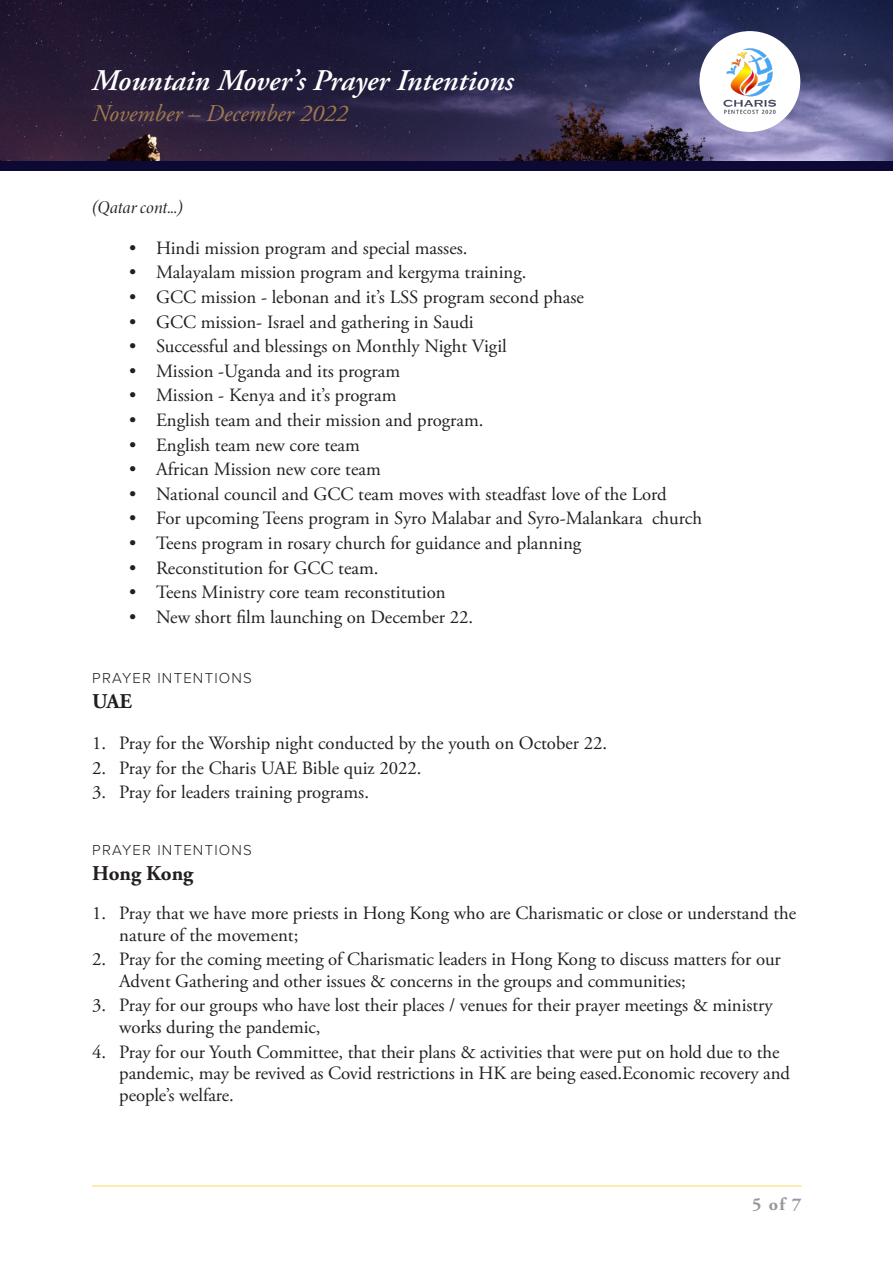
<style>
.page{position:relative;width:893px;height:1263px;background:#fff}
.page>*{position:absolute;margin:0;border:0;box-sizing:border-box;transform-origin:0 0}
.t1{font:italic 600 30px "Adobe Garamond Pro";color:#fff}
.t2{font:italic 24px "Adobe Garamond Pro";color:#a0794f}
.t3{font:700 21px "Adobe Garamond Pro";color:#231f20}
.t4{font:18.75px/21.6px "Adobe Garamond Pro";color:#231f20}
.t5{font:italic 18px "Minion Variable Concept";color:#231f20}
.t6{font:700 18px "Adobe Garamond Pro";color:#95979a}
.t7{font:300 15px "Proxima Nova";letter-spacing:.08em;color:#231f20}
</style>
<div class="page">
<hr style="left:92px;top:1185px;width:709px;height:1px;background:#ffcc3e">
<img style="left:0;top:0;width:893px;height:161px">
<div style="left:0;top:161px;width:893px;height:10px;background:#0c0935"></div>
<img style="left:695px;top:31px;width:101px;height:98px">
<p class="t1" style="left:92px;top:63px;width:423px">Mountain Mover’s Prayer Intentions</p>
<p class="t2" style="left:92px;top:99px;width:257px">November – December 2022</p>
<p class="t5" style="left:92px;top:194px;width:92px">(Qatar cont...)</p>
<p class="t4" style="left:129px;top:238px;width:340px">• Hindi mission program and special masses.</p>
<p class="t4" style="left:129px;top:262px;width:399px">• Malayalam mission program and kergyma training.</p>
<p class="t4" style="left:129px;top:287px;width:456px">• GCC mission - lebonan and it’s LSS program second phase</p>
<p class="t4" style="left:129px;top:312px;width:346px">• GCC mission- Israel and gathering in Saudi</p>
<p class="t4" style="left:129px;top:336px;width:379px">• Successful and blessings on Monthly Night Vigil</p>
<p class="t4" style="left:129px;top:361px;width:273px">• Mission -Uganda and its program</p>
<p class="t4" style="left:129px;top:385px;width:269px">• Mission - Kenya and it’s program</p>
<p class="t4" style="left:129px;top:410px;width:356px">• English team and their mission and program.</p>
<p class="t4" style="left:129px;top:435px;width:232px">• English team new core team</p>
<p class="t4" style="left:129px;top:459px;width:253px">• African Mission new core team</p>
<p class="t4" style="left:129px;top:484px;width:539px">• National council and GCC team moves with steadfast love of the Lord</p>
<p class="t4" style="left:129px;top:508px;width:574px">• For upcoming Teens program in Syro Malabar and Syro-Malankara church</p>
<p class="t4" style="left:129px;top:533px;width:454px">• Teens program in rosary church for guidance and planning</p>
<p class="t4" style="left:129px;top:558px;width:251px">• Reconstitution for GCC team.</p>
<p class="t4" style="left:129px;top:582px;width:318px">• Teens Ministry core team reconstitution</p>
<p class="t4" style="left:129px;top:607px;width:346px">• New short film launching on December 22.</p>
<p class="t7" style="left:92px;top:667px;width:161px">PRAYER INTENTIONS</p>
<p class="t3" style="left:92px;top:689px;width:41px">UAE</p>
<p class="t4" style="left:92px;top:733px;width:516px">1. Pray for the Worship night conducted by the youth on October 22.</p>
<p class="t4" style="left:92px;top:757px;width:331px">2. Pray for the Charis UAE Bible quiz 2022.</p>
<p class="t4" style="left:92px;top:782px;width:278px">3. Pray for leaders training programs.</p>
<p class="t7" style="left:92px;top:839px;width:161px">PRAYER INTENTIONS</p>
<p class="t3" style="left:92px;top:861px;width:103px">Hong Kong</p>
<p class="t4" style="left:119px;top:903px;width:679px;text-indent:-27px">1. Pray that we have more priests in Hong Kong who are Charismatic or close or understand the nature of the movement;</p>
<p class="t4" style="left:119px;top:949px;width:663px;text-indent:-27px">2. Pray for the coming meeting of Charismatic leaders in Hong Kong to discuss matters for our<br>Advent Gathering and other issues &amp; concerns in the groups and communities;</p>
<p class="t4" style="left:119px;top:995px;width:655px;text-indent:-27px">3. Pray for our groups who have lost their places / venues for their prayer meetings &amp; ministry works during the pandemic,</p>
<p class="t4" style="left:119px;top:1041px;width:672px;text-indent:-27px">4. Pray for our Youth Committee, that their plans &amp; activities that were put on hold due to the pandemic, may be revived as Covid restrictions in HK are being eased.Economic recovery and people’s welfare.</p>
<p class="t6" style="left:752px;top:1193px;width:51px">5 of 7</p>
</div>
